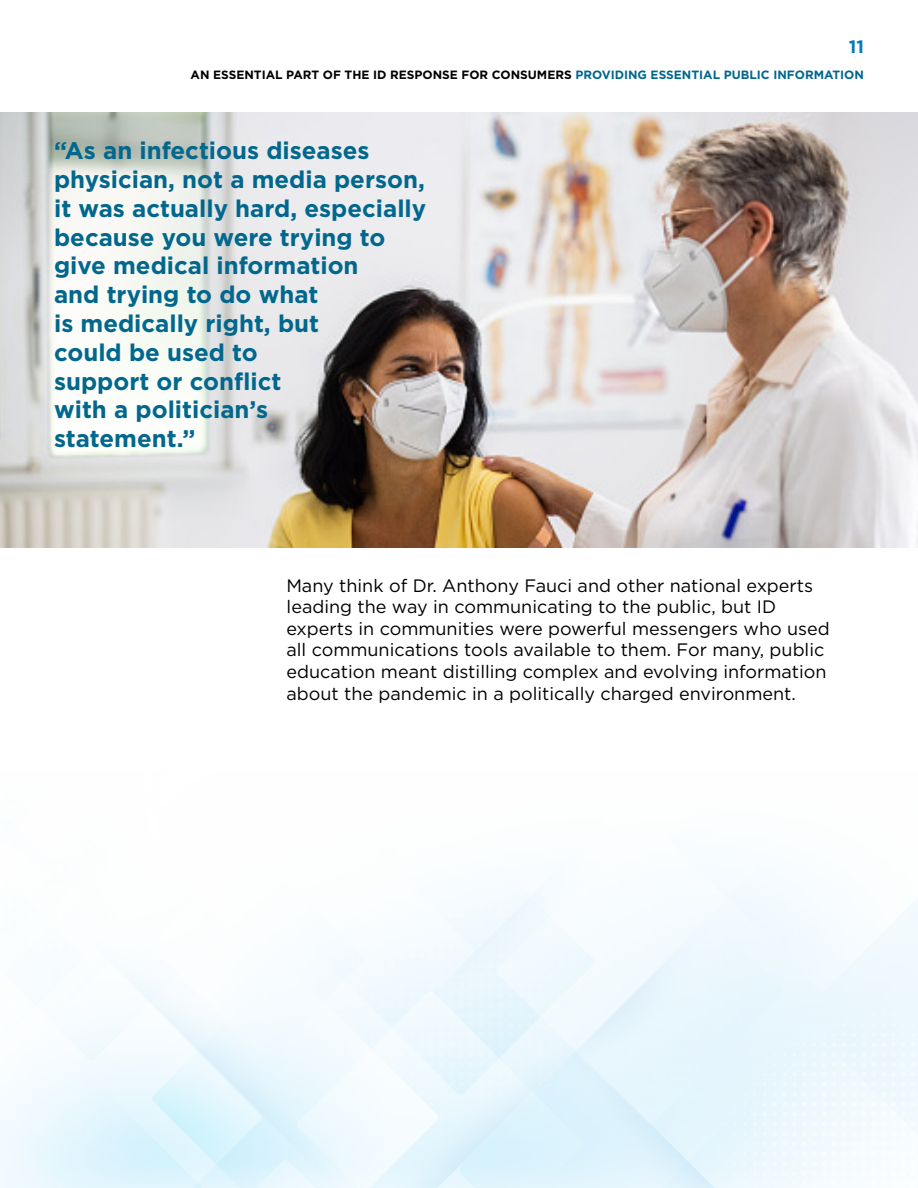
<style>
.page{position:relative;width:918px;height:1188px;background:#fff}
.page>*{position:absolute;margin:0;border:0;box-sizing:border-box;transform-origin:0 0}
.t1{font:700 24px/28.8px "Gotham";color:#01678d}
.t2{font:18px/21.6px "Gotham";color:#000}
.t3{font:700 18px "Gotham";color:#007bb8}
.t4{font:700 12px "Gotham";color:#000}
.s1{color:#01678d}
</style>
<div class="page">
<img style="left:0;top:112px;width:918px;height:435px">
<p class="t3" style="left:849px;top:35px;width:17px">11</p>
<p class="t4" style="left:191px;top:67px;width:675px">AN ESSENTIAL PART OF THE ID RESPONSE FOR CONSUMERS <span class="s1">PROVIDING ESSENTIAL PUBLIC INFORMATION</span></p>
<p class="t1" style="left:54px;top:136px;width:374px">“As an infectious diseases physician, not a media person, it was actually hard, especially because you were trying to give medical information<br>and trying to do what<br>is medically right, but<br>could be used to<br>support or conflict<br>with a politician’s<br>statement.”</p>
<p class="t2" style="left:286px;top:574px;width:545px">Many think of Dr. Anthony Fauci and other national experts leading the way in communicating to the public, but ID experts in communities were powerful messengers who used all communications tools available to them. For many, public education meant distilling complex and evolving information about the pandemic in a politically charged environment.</p>
</div>
